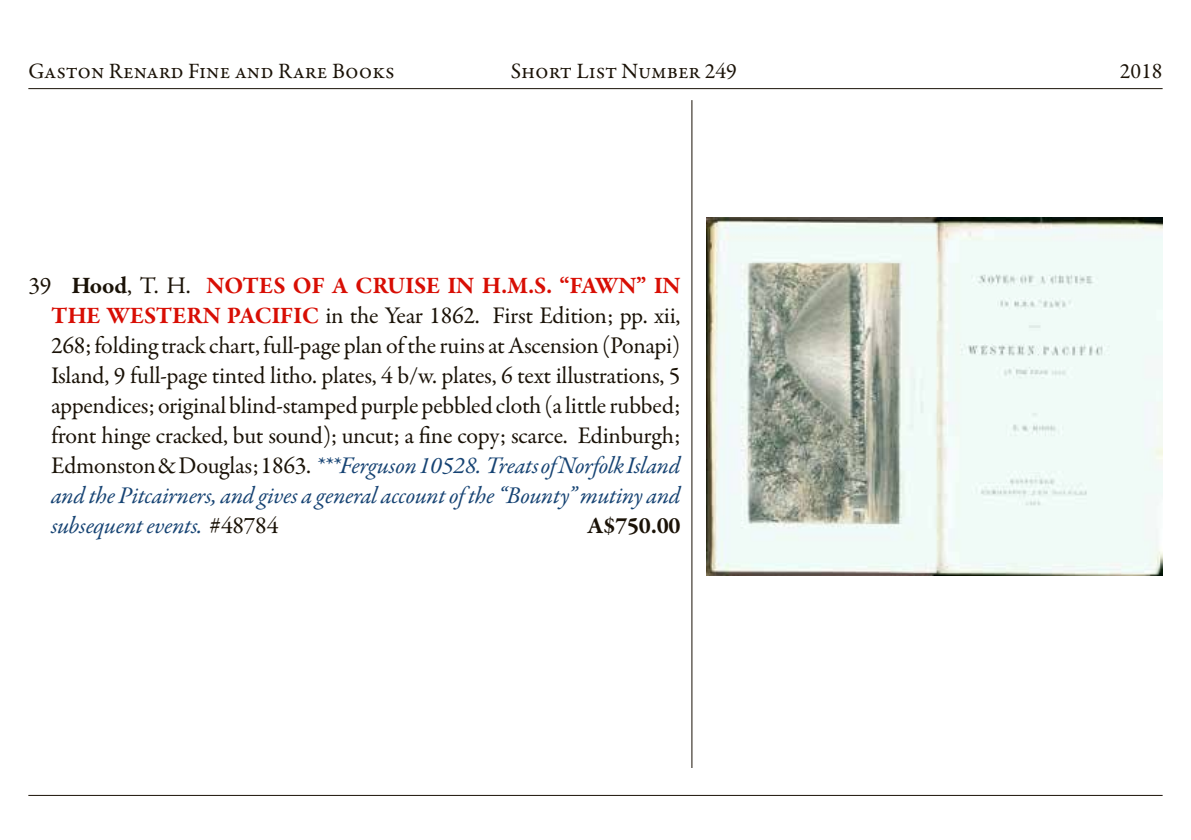
<style>
.page{position:relative;width:1191px;height:840px;background:#fff}
.page>*{position:absolute;margin:0;border:0;box-sizing:border-box;transform-origin:0 0}
.t1{font:24px/30px "Garamond Premr Pro";letter-spacing:-.01em;color:#1a1207;text-align:justify}
.t2{font:700 24px "Garamond Premr Pro";color:#1a1207}
.t3{font:22px "Garamond Premr Pro";color:#1a1207}
.s1{font-weight:700}
.s2{font-weight:700;color:#d80e04}
.s3{font-style:italic;color:#164373}
</style>
<div class="page">
<hr style="left:28px;top:88px;width:1134px;height:1px;background:#1a1207">
<hr style="left:28px;top:794px;width:1134px;height:1px;background:#1a1207">
<hr style="left:691px;top:100px;width:1px;height:667px;background:#1a1207">
<img style="left:706px;top:218px;width:456px;height:357px">
<p class="t3" style="left:28px;top:57px;width:368px">Gaston Renard Fine and Rare Books</p>
<p class="t3" style="left:511px;top:57px;width:228px">Short List Number 249</p>
<p class="t3" style="left:1119px;top:57px;width:44px">2018</p>
<p class="t1" style="left:51px;top:270px;width:631px;text-indent:-23px">39 <span class="s1">Hood</span>, T. H. <span class="s2">NOTES OF A CRUISE IN H.M.S. “FAWN” IN THE WESTERN PACIFIC</span> in the Year 1862. First Edition; pp. xii, 268; folding track chart, full-page plan of the ruins at Ascension (Ponapi)<br>Island, 9 full-page tinted litho. plates, 4 b/w. plates, 6 text illustrations, 5 appendices; original blind-stamped purple pebbled cloth (a little rubbed; front hinge cracked, but sound); uncut; a fine copy; scarce. Edinburgh; Edmonston &amp; Douglas; 1863. <span class="s3">***Ferguson 10528. Treats of Norfolk Island and the Pitcairners, and gives a general account of the “Bounty” mutiny and subsequent events.</span> #48784</p>
<p class="t2" style="left:587px;top:510px;width:95px">A$750.00</p>
</div>
